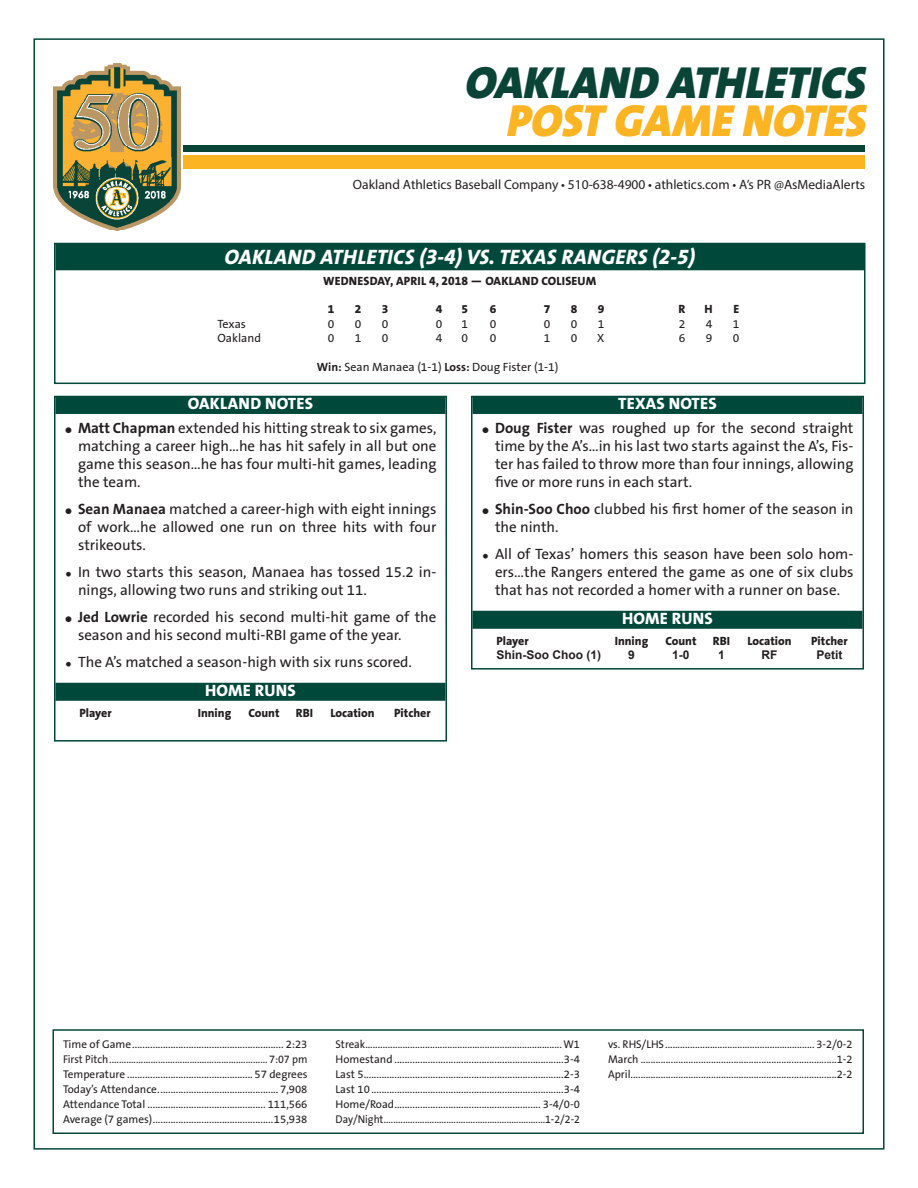
<style>
.page{position:relative;width:918px;height:1188px;background:#fff}
.page>*{position:absolute;margin:0;border:0;box-sizing:border-box;transform-origin:0 0}
.t1{font:italic 900 45.3px "The Sans B W9";color:#094436}
.t2{font:italic 900 45.3px "The Sans B W9";color:#fcb423}
.Main_Head{font:italic 800 21px "The Sans B W8";letter-spacing:.015em;color:#fff}
.Reverse_Sub_Head_for{font:800 16.5px "The Sans B W8";letter-spacing:.015em;color:#fff}
.t3{font:15px/18px "The Sans B W5 Plain";color:#231f20;text-align:justify}
.t4{font:13.5px "Myriad Pro";color:#231f20}
.Page_1_Head{font:800 12px "The Sans B W8";color:#231f20}
._9_Inning_Line_Score{font:12px "The Sans B W5 Plain";color:#231f20}
.t5{font:700 12px "Arial";color:#231f20}
._9_Inning_Line_Score-2{font:800 12px "The Sans B W8";color:#231f20}
.t6{font:11.25px "The Sans B W5 Plain";color:#231f20}
.t7{font:11.25px "The Sans B W5 Plain";color:#231f20;scale:.94 1}
.t8{font:11.25px "The Sans B W5 Plain";color:#231f20;scale:.95 1}
.s1{font-family:"The Sans B W7";font-weight:700}
.s2{font-family:"The Sans B W7";font-weight:700;font-size:19.5px}
.s3{font-size:19.5px}
</style>
<div class="page">
<div style="left:33px;top:38px;width:852px;height:1112px;background:#fff;border:2px solid #004839"></div>
<div style="left:65px;top:145px;width:800px;height:7px;background:#094436"></div>
<div style="left:65px;top:156px;width:800px;height:13px;background:#fcb423"></div>
<img style="left:53px;top:63px;width:129px;height:168px">
<div style="left:56px;top:396px;width:390px;height:18px;background:#004839"></div>
<div style="left:56px;top:683px;width:390px;height:18px;background:#004839"></div>
<div style="left:54px;top:396px;width:393px;height:346px;border:2px solid #004839"></div>
<div style="left:56px;top:243px;width:808px;height:27px;background:#004839"></div>
<div style="left:54px;top:243px;width:812px;height:141px;border:2px solid #004839"></div>
<div style="left:472px;top:396px;width:390px;height:18px;background:#004839"></div>
<div style="left:472px;top:611px;width:390px;height:18px;background:#004839"></div>
<div style="left:471px;top:396px;width:393px;height:274px;border:2px solid #004839"></div>
<div style="left:52px;top:1029px;width:812px;height:105px;border:2px solid #004839"></div>
<p class="t1" style="left:465px;top:52px;width:402px">OAKLAND ATHLETICS</p>
<p class="t2" style="left:507px;top:91px;width:361px">POST GAME NOTES</p>
<p class="t4" style="left:353px;top:176px;width:514px">Oakland Athletics Baseball Company • 510-638-4900 • athletics.com • A’s PR @AsMediaAlerts</p>
<p class="Main_Head" style="left:225px;top:244px;width:472px">OAKLAND ATHLETICS (3-4) VS. TEXAS RANGERS (2-5)</p>
<p class="Page_1_Head" style="left:323px;top:273px;width:274px">WEDNESDAY, APRIL 4, 2018 — OAKLAND COLISEUM</p>
<p class="_9_Inning_Line_Score-2" style="left:328px;top:302px;width:8px">1</p>
<p class="_9_Inning_Line_Score-2" style="left:355px;top:302px;width:8px">2</p>
<p class="_9_Inning_Line_Score-2" style="left:382px;top:302px;width:8px">3</p>
<p class="_9_Inning_Line_Score-2" style="left:436px;top:302px;width:8px">4</p>
<p class="_9_Inning_Line_Score-2" style="left:461px;top:302px;width:8px">5</p>
<p class="_9_Inning_Line_Score-2" style="left:490px;top:302px;width:8px">6</p>
<p class="_9_Inning_Line_Score-2" style="left:544px;top:302px;width:8px">7</p>
<p class="_9_Inning_Line_Score-2" style="left:571px;top:302px;width:8px">8</p>
<p class="_9_Inning_Line_Score-2" style="left:598px;top:302px;width:8px">9</p>
<p class="_9_Inning_Line_Score-2" style="left:679px;top:302px;width:8px">R</p>
<p class="_9_Inning_Line_Score-2" style="left:704px;top:302px;width:10px">H</p>
<p class="_9_Inning_Line_Score-2" style="left:734px;top:302px;width:7px">E</p>
<p class="_9_Inning_Line_Score" style="left:218px;top:316px;width:30px">Texas</p>
<p class="_9_Inning_Line_Score" style="left:328px;top:316px;width:8px">0</p>
<p class="_9_Inning_Line_Score" style="left:355px;top:316px;width:8px">0</p>
<p class="_9_Inning_Line_Score" style="left:382px;top:316px;width:8px">0</p>
<p class="_9_Inning_Line_Score" style="left:436px;top:316px;width:8px">0</p>
<p class="_9_Inning_Line_Score" style="left:461px;top:316px;width:8px">1</p>
<p class="_9_Inning_Line_Score" style="left:490px;top:316px;width:8px">0</p>
<p class="_9_Inning_Line_Score" style="left:544px;top:316px;width:8px">0</p>
<p class="_9_Inning_Line_Score" style="left:571px;top:316px;width:8px">0</p>
<p class="_9_Inning_Line_Score" style="left:598px;top:316px;width:8px">1</p>
<p class="_9_Inning_Line_Score" style="left:679px;top:316px;width:8px">2</p>
<p class="_9_Inning_Line_Score" style="left:706px;top:316px;width:8px">4</p>
<p class="_9_Inning_Line_Score" style="left:733px;top:316px;width:8px">1</p>
<p class="_9_Inning_Line_Score" style="left:218px;top:331px;width:45px">Oakland</p>
<p class="_9_Inning_Line_Score" style="left:328px;top:331px;width:8px">0</p>
<p class="_9_Inning_Line_Score" style="left:355px;top:331px;width:8px">1</p>
<p class="_9_Inning_Line_Score" style="left:382px;top:331px;width:8px">0</p>
<p class="_9_Inning_Line_Score" style="left:436px;top:331px;width:8px">4</p>
<p class="_9_Inning_Line_Score" style="left:461px;top:331px;width:8px">0</p>
<p class="_9_Inning_Line_Score" style="left:490px;top:331px;width:8px">0</p>
<p class="_9_Inning_Line_Score" style="left:544px;top:331px;width:8px">1</p>
<p class="_9_Inning_Line_Score" style="left:571px;top:331px;width:8px">0</p>
<p class="_9_Inning_Line_Score" style="left:597px;top:331px;width:9px">X</p>
<p class="_9_Inning_Line_Score" style="left:679px;top:331px;width:8px">6</p>
<p class="_9_Inning_Line_Score" style="left:706px;top:331px;width:8px">9</p>
<p class="_9_Inning_Line_Score" style="left:733px;top:331px;width:8px">0</p>
<p class="_9_Inning_Line_Score" style="left:317px;top:359px;width:243px"><span class="s1">Win:</span> Sean Manaea (1-1) <span class="s1">Loss:</span> Doug Fister (1-1)</p>
<p class="Reverse_Sub_Head_for" style="left:618px;top:393px;width:100px">TEXAS NOTES</p>
<p class="t3" style="left:495px;top:419px;width:360px;text-indent:-14px"><span class="s2">•</span> <span class="s1">Doug Fister</span> was roughed up for the second straight time by the A’s...in his last two starts against the A’s, Fis&shy;ter has failed to throw more than four innings, allowing five or more runs in each start.</p>
<p class="t3" style="left:495px;top:500px;width:360px;text-indent:-14px"><span class="s2">•</span> <span class="s1">Shin-Soo Choo</span> clubbed his first homer of the season in the ninth.</p>
<p class="t3" style="left:495px;top:545px;width:360px;text-indent:-14px"><span class="s3">•</span> All of Texas’ homers this season have been solo hom&shy;ers...the Rangers entered the game as one of six clubs that has not recorded a homer with a runner on base.</p>
<p class="Reverse_Sub_Head_for" style="left:622px;top:608px;width:92px">HOME RUNS</p>
<p class="Page_1_Head" style="left:496px;top:633px;width:34px">Player</p>
<p class="Page_1_Head" style="left:615px;top:633px;width:35px">Inning</p>
<p class="Page_1_Head" style="left:665px;top:633px;width:33px">Count</p>
<p class="Page_1_Head" style="left:713px;top:633px;width:19px">RBI</p>
<p class="Page_1_Head" style="left:747px;top:633px;width:46px">Location</p>
<p class="Page_1_Head" style="left:811px;top:633px;width:38px">Pitcher</p>
<p class="t5" style="left:496px;top:646px;width:106px">Shin-Soo Choo (1)</p>
<p class="t5" style="left:628px;top:646px;width:8px">9</p>
<p class="t5" style="left:672px;top:646px;width:19px">1-0</p>
<p class="t5" style="left:718px;top:646px;width:8px">1</p>
<p class="t5" style="left:762px;top:646px;width:17px">RF</p>
<p class="t5" style="left:817px;top:646px;width:28px">Petit</p>
<p class="Reverse_Sub_Head_for" style="left:188px;top:393px;width:127px">OAKLAND NOTES</p>
<p class="t3" style="left:78px;top:419px;width:360px;text-indent:-14px"><span class="s2">•</span> <span class="s1">Matt Chapman</span> extended his hitting streak to six games, matching a career high...he has hit safely in all but one game this season...he has four multi-hit games, leading the team.</p>
<p class="t3" style="left:78px;top:500px;width:360px;text-indent:-14px"><span class="s2">•</span> <span class="s1">Sean Manaea</span> matched a career-high with eight innings of work...he allowed one run on three hits with four strikeouts.</p>
<p class="t3" style="left:78px;top:563px;width:360px;text-indent:-14px"><span class="s3">•</span> In two starts this season, Manaea has tossed 15.2 in&shy;nings, allowing two runs and striking out 11.</p>
<p class="t3" style="left:78px;top:608px;width:360px;text-indent:-14px"><span class="s2">•</span> <span class="s1">Jed Lowrie</span> recorded his second multi-hit game of the season and his second multi-RBI game of the year.</p>
<p class="t3" style="left:64px;top:653px;width:349px"><span class="s3">•</span> The A’s matched a season-high with six runs scored.</p>
<p class="Reverse_Sub_Head_for" style="left:205px;top:680px;width:92px">HOME RUNS</p>
<p class="Page_1_Head" style="left:80px;top:705px;width:34px">Player</p>
<p class="Page_1_Head" style="left:198px;top:705px;width:35px">Inning</p>
<p class="Page_1_Head" style="left:248px;top:705px;width:33px">Count</p>
<p class="Page_1_Head" style="left:296px;top:705px;width:19px">RBI</p>
<p class="Page_1_Head" style="left:330px;top:705px;width:46px">Location</p>
<p class="Page_1_Head" style="left:394px;top:705px;width:38px">Pitcher</p>
<p class="t6" style="left:63px;top:1037px;width:246px">Time of Game........................................................... 2:23</p>
<p class="t8" style="left:63px;top:1052px;width:259px">First Pitch.................................................................7:07 pm</p>
<p class="t6" style="left:63px;top:1067px;width:246px">Temperature ................................................. 57 degrees</p>
<p class="t6" style="left:63px;top:1082px;width:246px">Today’s Attendance............................................... 7,908</p>
<p class="t6" style="left:63px;top:1097px;width:246px">Attendance Total .............................................. 111,566</p>
<p class="t6" style="left:63px;top:1112px;width:246px">Average (7 games)...............................................15,938</p>
<p class="t6" style="left:336px;top:1037px;width:246px">Streak............................................................................... W1</p>
<p class="t6" style="left:336px;top:1052px;width:246px">Homestand ..................................................................3-4</p>
<p class="t6" style="left:336px;top:1067px;width:246px">Last 5..............................................................................2-3</p>
<p class="t6" style="left:336px;top:1082px;width:246px">Last 10...........................................................................3-4</p>
<p class="t6" style="left:336px;top:1097px;width:246px">Home/Road......................................................... 3-4/0-0</p>
<p class="t7" style="left:336px;top:1112px;width:262px">Day/Night...................................................................1-2/2-2</p>
<p class="t6" style="left:608px;top:1037px;width:246px">vs. RHS/LHS............................................................ 3-2/0-2</p>
<p class="t6" style="left:608px;top:1052px;width:246px">March ..............................................................................1-2</p>
<p class="t6" style="left:608px;top:1067px;width:246px">April..................................................................................2-2</p>
</div>
